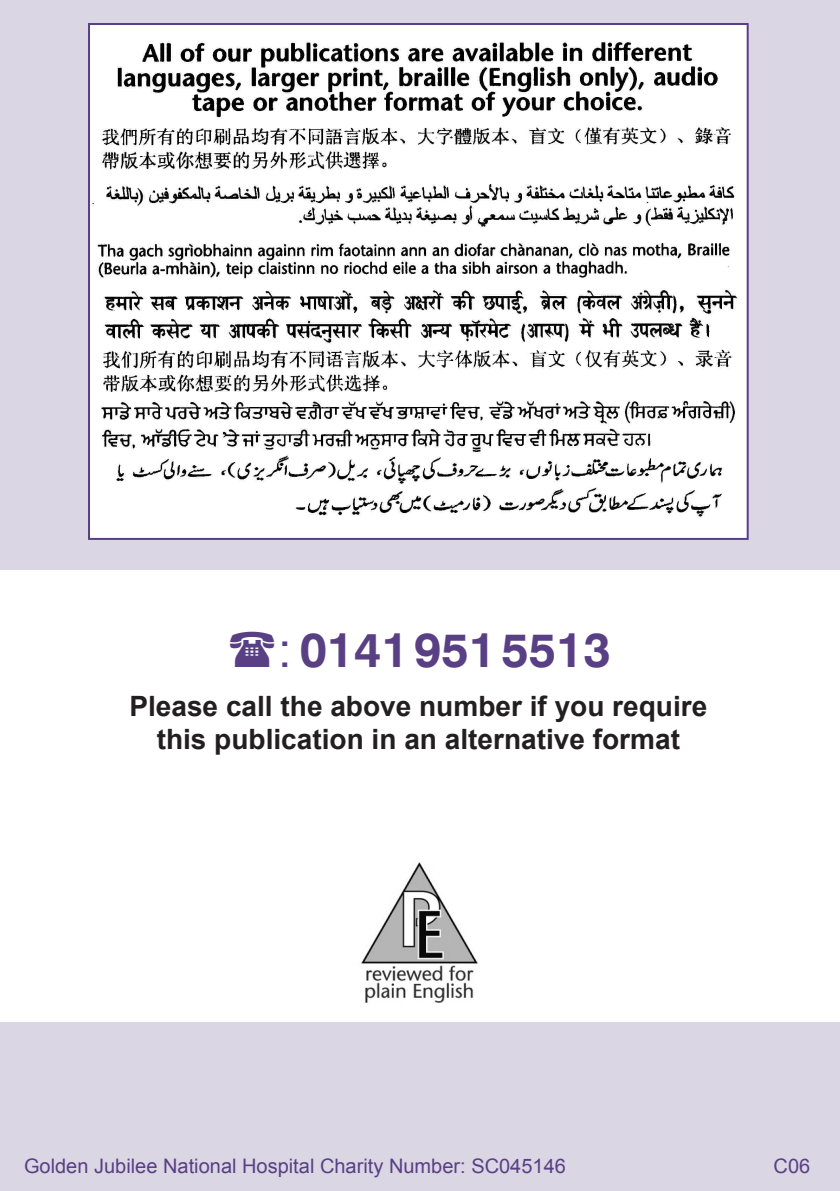
<style>
.page{position:relative;width:840px;height:1191px;background:#fff}
.page>*{position:absolute;margin:0;border:0;box-sizing:border-box;transform-origin:0 0}
.t1{font:700 48px "Swiss 721 BT";color:#593f84}
.t2{font:700 28px/33.6px "Arial";color:#231f20;text-align:center}
.t3{font:20px "Arial";color:#593f84}
.s1{font-family:"Arial";font-weight:400}
</style>
<div class="page">
<div style="left:0;top:0;width:839px;height:569px;background:#dbd6e4"></div>
<div style="left:0;top:1023px;width:839px;height:168px;background:#dbd6e4"></div>
<img style="left:91px;top:26px;width:654px;height:511px">
<div style="left:88px;top:23px;width:660px;height:517px;border:2px solid #593f84"></div>
<img style="left:361px;top:862px;width:117px;height:141px">
<h1 class="t1" style="left:278px;top:620px;width:334px"><span class="s1">:</span> 0141 951 5513</h1>
<p class="t2" style="left:129px;top:690px;width:579px">Please call the above number if you require this publication in an alternative format</p>
<p class="t3" style="left:24px;top:1152px;width:543px">Golden Jubilee National Hospital Charity Number: SC045146</p>
<p class="t3" style="left:773px;top:1152px;width:38px">C06</p>
</div>
